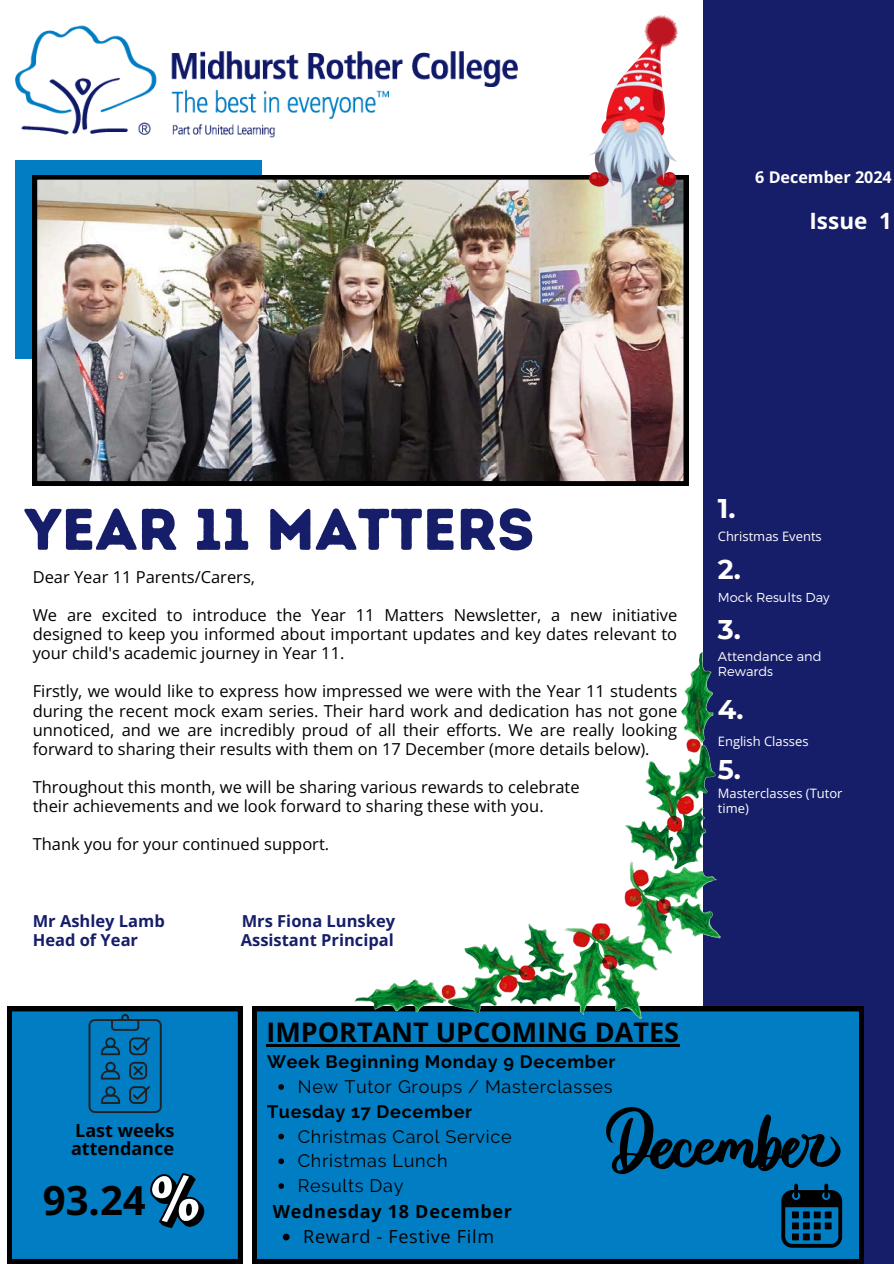
<style>
.page{position:relative;width:894px;height:1264px;background:#fff}
.page>*{position:absolute;margin:0;border:0;box-sizing:border-box;transform-origin:0 0}
.t1{font:58.5px "Intro Rust Base";color:#161e69}
.t2{font:700 40.05px "Open Sans";color:#000}
.t3{font:700 27px "Open Sans";color:#000}
.t4{font:700 27px "Montserrat";color:#fff}
.t5{font:700 22.5px "Open Sans";color:#fff}
.t6{font:18px "Raleway";letter-spacing:.04em;color:#000}
.t7{font:700 18px "Raleway";letter-spacing:.04em;color:#000}
.t8{font:700 18px/18px "Open Sans";color:#000}
.t9{font:700 18px "Open Sans";letter-spacing:.04em;color:#000}
.t10{font:18px "Open Sans";letter-spacing:.04em;color:#000}
.t11{font:16.5px/19.2px "Open Sans";color:#000;text-align:justify}
.t12{font:700 16.5px "Open Sans";color:#161e69}
.t13{font:700 16.2px "Open Sans";color:#fff}
.t14{font:12.9px/15.1px "Open Sans";color:#fff}
.t15{font:300 12.9px/15.5px "Montserrat";color:#fff}
</style>
<div class="page">
<div style="left:702px;top:0;width:191px;height:1263px;background:#161e69"></div>
<div style="left:16px;top:160px;width:246px;height:199px;background:#017dc3"></div>
<img style="left:33px;top:175px;width:654px;height:310px">
<svg style="left:7px;top:1006px;width:235px;height:257px;background:#0071b1"></svg>
<div style="left:252px;top:1006px;width:611px;height:257px;background:#017dc3"></div>
<img style="left:16px;top:25px;width:502px;height:113px">
<img style="left:345px;top:629px;width:387px;height:403px">
<svg style="left:150px;top:1172px;width:54px;height:55px"></svg>
<svg style="left:88px;top:1013px;width:74px;height:99px;background:#076aa3"></svg>
<svg style="left:781px;top:1183px;width:60px;height:64px;background:#00456c"></svg>
<div style="left:791px;top:1211px;width:7px;height:7px;background:#000"></div>
<div style="left:791px;top:1222px;width:7px;height:7px;background:#000"></div>
<div style="left:791px;top:1233px;width:7px;height:7px;background:#000"></div>
<div style="left:802px;top:1211px;width:7px;height:7px;background:#000"></div>
<div style="left:802px;top:1222px;width:7px;height:7px;background:#000"></div>
<div style="left:802px;top:1233px;width:7px;height:7px;background:#000"></div>
<div style="left:813px;top:1211px;width:7px;height:7px;background:#000"></div>
<div style="left:813px;top:1222px;width:7px;height:7px;background:#000"></div>
<div style="left:813px;top:1233px;width:7px;height:7px;background:#000"></div>
<div style="left:824px;top:1211px;width:7px;height:7px;background:#000"></div>
<div style="left:824px;top:1222px;width:7px;height:7px;background:#000"></div>
<svg style="left:604px;top:1105px;width:237px;height:69px;background:#00598b"></svg>
<img style="left:587px;top:48px;width:89px;height:149px">
<svg style="left:644px;top:15px;width:34px;height:33px"></svg>
<hr style="left:266px;top:1043px;width:413px;height:3px;background:#000">
<svg style="left:278px;top:1084px;width:6px;height:5px"></svg>
<svg style="left:278px;top:1133px;width:6px;height:6px"></svg>
<svg style="left:278px;top:1158px;width:6px;height:6px"></svg>
<svg style="left:278px;top:1183px;width:6px;height:5px"></svg>
<svg style="left:283px;top:1233px;width:6px;height:7px"></svg>
<p class="t13" style="left:755px;top:166px;width:138px">6 December 2024</p>
<h3 class="t5" style="left:809px;top:204px;width:84px">Issue 1</h3>
<p class="t1" style="left:24px;top:494px;width:511px">YEAR 11 MATTERS</p>
<h3 class="t11" style="left:33px;top:566px;width:224px">Dear Year 11 Parents/Carers,</h3>
<p class="t11" style="left:33px;top:605px;width:646px">We are excited to introduce the Year 11 Matters Newsletter, a new initiative designed to keep you informed about important updates and key dates relevant to your child's academic journey in Year 11.</p>
<h3 class="t11" style="left:33px;top:681px;width:646px">Firstly, we would like to express how impressed we were with the Year 11 students during the recent mock exam series. Their hard work and dedication has not gone unnoticed, and we are incredibly proud of all their efforts. We are really looking forward to sharing their results with them on 17 December (more details below).</h3>
<p class="t11" style="left:33px;top:777px;width:548px">Throughout this month, we will be sharing various rewards to celebrate their achievements and we look forward to sharing these with you.</p>
<h3 class="t11" style="left:33px;top:834px;width:298px">Thank you for your continued support.</h3>
<p class="t12" style="left:33px;top:909px;width:133px">Mr Ashley Lamb</p>
<p class="t12" style="left:242px;top:909px;width:155px">Mrs Fiona Lunskey</p>
<p class="t12" style="left:33px;top:928px;width:107px">Head of Year</p>
<p class="t12" style="left:241px;top:928px;width:154px">Assistant Principal</p>
<p class="t8" style="left:71px;top:1120px;width:105px">Last weeks attendance</p>
<h6 class="t2" style="left:43px;top:1171px;width:105px">93.24</h6>
<p class="t3" style="left:266px;top:1012px;width:414px">IMPORTANT UPCOMING DATES</p>
<h5 class="t7" style="left:267px;top:1051px;width:350px">Week Beginning Monday 9 December</h5>
<p class="t6" style="left:297px;top:1076px;width:316px">New Tutor Groups / Masterclasses</p>
<p class="t7" style="left:267px;top:1100px;width:206px">Tuesday 17 December</p>
<h5 class="t6" style="left:297px;top:1125px;width:215px">Christmas Carol Service</h5>
<p class="t6" style="left:297px;top:1150px;width:151px">Christmas Lunch</p>
<h2 class="t6" style="left:297px;top:1175px;width:107px">Results Day</h2>
<h3 class="t9" style="left:272px;top:1198px;width:241px">Wednesday 18 December</h3>
<h5 class="t10" style="left:303px;top:1223px;width:192px">Reward - Festive Film</h5>
<p class="t4" style="left:717px;top:492px;width:19px">1.</p>
<p class="t14" style="left:717px;top:529px;width:105px">Christmas Events</p>
<h1 class="t4" style="left:717px;top:553px;width:25px">2.</h1>
<h4 class="t15" style="left:717px;top:589px;width:113px">Mock Results Day</h4>
<h6 class="t4" style="left:717px;top:613px;width:25px">3.</h6>
<h6 class="t15" style="left:717px;top:647px;width:105px">Attendance and<br>Rewards</h6>
<h6 class="t4" style="left:717px;top:692px;width:27px">4.</h6>
<h6 class="t14" style="left:717px;top:733px;width:92px">English Classes</h6>
<p class="t4" style="left:717px;top:752px;width:25px">5.</p>
<h5 class="t14" style="left:717px;top:785px;width:126px">Masterclasses (Tutor time)</h5>
</div>
